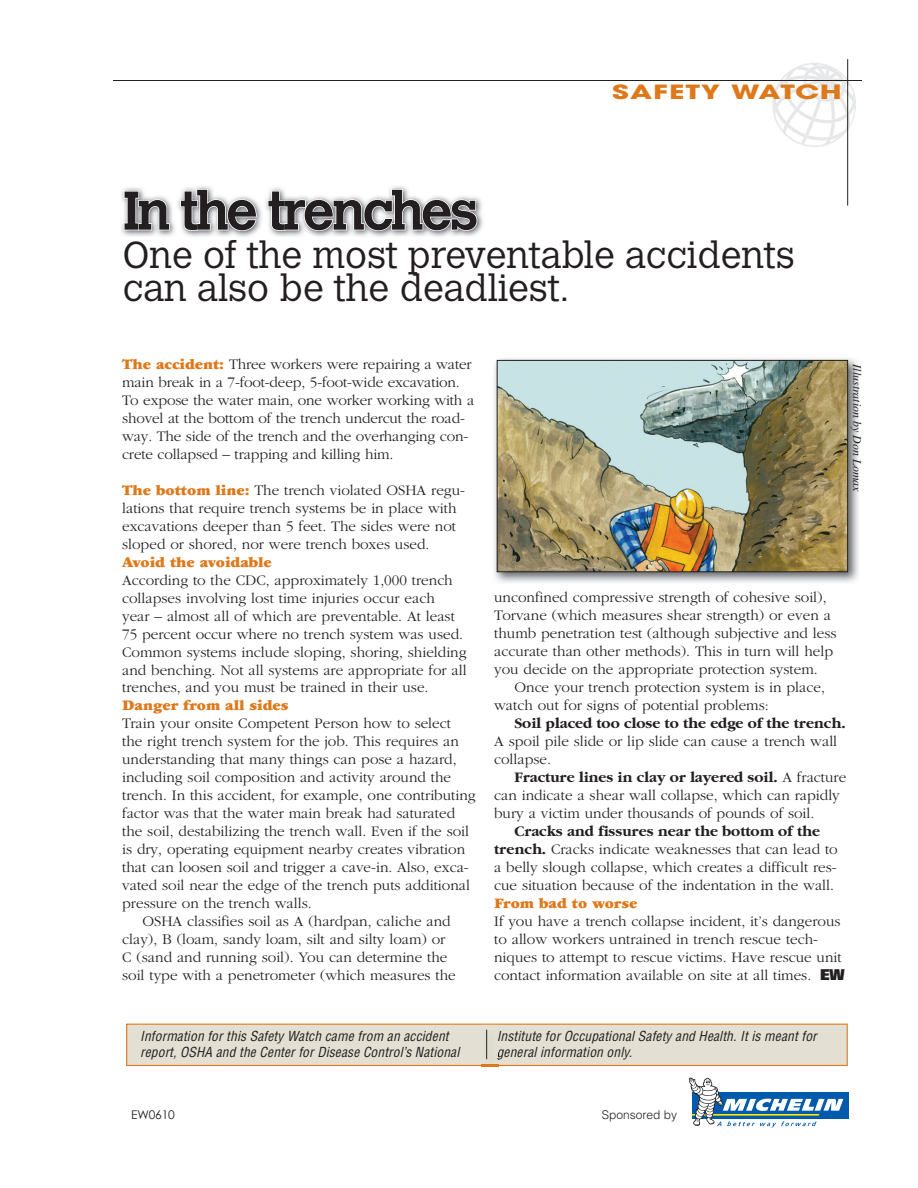
<style>
.page{position:relative;width:918px;height:1188px;background:#fff}
.page>*{position:absolute;margin:0;border:0;box-sizing:border-box;transform-origin:0 0}
.t1{font:700 54px "Calvert";letter-spacing:-.05em;color:#231f20}
.t2{font:300 37.5px/33px "Calvert";color:#231f20}
.t3{font:700 19.5px "Avant Garde";letter-spacing:.035em;color:#de791b;scale:1.5 1}
.t4{font:300 15.15px/18px "Garamond";color:#231f20}
.t5{font:700 15.15px "Garamond";color:#231f20}
.t6{font:900 15.15px "Garamond";color:#de791b}
.t7{font:italic condensed 13.5px/16.5px "Helvetica";letter-spacing:.01em;color:#231f20}
.t8{font:italic 12px "Times";color:#231f20}
.t9{font:300 12px "Helvetica";color:#231f20}
.t10{font:12px "Century Gothic";letter-spacing:-.015em;color:#231f20}
.s1{font-weight:900;color:#de791b}
.s2{font-weight:300}
.s3{font-weight:700}
.s4{font-family:"Folio";font-weight:800}
</style>
<div class="page">
<svg style="left:772px;top:63px;width:84px;height:84px"></svg>
<hr style="left:114px;top:80px;width:748px;height:1px;background:#231f20">
<hr style="left:847px;top:59px;width:1px;height:147px;background:#231f20">
<svg style="left:126px;top:1024px;width:722px;height:43px;background:#e3dbcb"></svg>
<img style="left:121px;top:186px;width:362px;height:51px">
<svg style="left:123px;top:190px;width:48px;height:41px"></svg>
<svg style="left:179px;top:188px;width:79px;height:44px"></svg>
<svg style="left:267px;top:188px;width:211px;height:44px"></svg>
<img style="left:494px;top:358px;width:365px;height:225px">
<img style="left:499px;top:362px;width:347px;height:208px">
<div style="left:497px;top:360px;width:351px;height:212px;border:1px solid #231f20"></div>
<svg style="left:689px;top:1077px;width:160px;height:50px"></svg>
<p class="t1" style="left:123px;top:176px;width:357px">In the trenches</p>
<p class="t3" style="left:612px;top:79px;width:155px">SAFETY WATCH</p>
<p class="t2" style="left:123px;top:239px;width:674px">One of the most preventable accidents can also be the deadliest.</p>
<p class="t4" style="left:122px;top:355px;width:354px"><span class="s1">The accident:</span> Three workers were repairing a water main break in a 7-foot-deep, 5-foot-wide excavation.<br>To expose the water main, one worker working with a shovel at the bottom of the trench undercut the road&shy;way. The side of the trench and the overhanging con&shy;crete collapsed – trapping and killing him.</p>
<p class="t4" style="left:122px;top:481px;width:345px"><span class="s1">The bottom line:</span> The trench violated OSHA regu-</p>
<p class="t4" style="left:122px;top:499px;width:336px">lations that require trench systems be in place with</p>
<p class="t4" style="left:122px;top:517px;width:335px">excavations deeper than 5 feet. The sides were not</p>
<p class="t4" style="left:122px;top:535px;width:309px">sloped or shored, nor were trench boxes used.</p>
<p class="t6" style="left:122px;top:554px;width:151px">Avoid the avoidable</p>
<p class="t4" style="left:122px;top:571px;width:332px">According to the CDC, approximately 1,000 trench</p>
<p class="t4" style="left:122px;top:589px;width:314px">collapses involving lost time injuries occur each</p>
<p class="t4" style="left:122px;top:607px;width:334px">year – almost all of which are preventable. At least</p>
<p class="t4" style="left:122px;top:625px;width:342px">75 percent occur where no trench system was used.</p>
<p class="t4" style="left:122px;top:643px;width:346px">Common systems include sloping, shoring, shielding</p>
<p class="t4" style="left:122px;top:661px;width:346px">and benching. Not all systems are appropriate for all</p>
<p class="t4" style="left:122px;top:679px;width:308px">trenches, and you must be trained in their use.</p>
<p class="t6" style="left:122px;top:698px;width:168px">Danger from all sides</p>
<p class="t4" style="left:122px;top:715px;width:330px">Train your onsite Competent Person how to select</p>
<p class="t4" style="left:122px;top:733px;width:338px">the right trench system for the job. This requires an</p>
<p class="t4" style="left:122px;top:751px;width:336px">understanding that many things can pose a hazard,</p>
<p class="t4" style="left:122px;top:769px;width:331px">including soil composition and activity around the</p>
<p class="t4" style="left:122px;top:787px;width:355px">trench. In this accident, for example, one contributing</p>
<p class="t4" style="left:122px;top:805px;width:335px">factor was that the water main break had saturated</p>
<p class="t4" style="left:122px;top:823px;width:348px">the soil, destabilizing the trench wall. Even if the soil</p>
<p class="t4" style="left:122px;top:841px;width:345px">is dry, operating equipment nearby creates vibration</p>
<p class="t4" style="left:122px;top:859px;width:348px">that can loosen soil and trigger a cave-in. Also, exca-</p>
<p class="t4" style="left:122px;top:877px;width:349px">vated soil near the edge of the trench puts additional</p>
<p class="t4" style="left:122px;top:895px;width:191px">pressure on the trench walls.</p>
<p class="t4" style="left:142px;top:913px;width:310px">OSHA classifies soil as A (hardpan, caliche and</p>
<p class="t4" style="left:122px;top:931px;width:325px">clay), B (loam, sandy loam, silt and silty loam) or</p>
<p class="t4" style="left:122px;top:949px;width:327px">C (sand and running soil). You can determine the</p>
<p class="t4" style="left:122px;top:967px;width:335px">soil type with a penetrometer (which measures the</p>
<p class="t8" style="left:864px;top:364px;width:129px;rotate:90deg">Illustration by Don Lomax</p>
<p class="t4" style="left:494px;top:589px;width:334px">unconfined compressive strength of cohesive soil),</p>
<p class="t4" style="left:494px;top:607px;width:338px">Torvane (which measures shear strength) or even a</p>
<p class="t4" style="left:494px;top:625px;width:344px">thumb penetration test (although subjective and less</p>
<p class="t4" style="left:494px;top:643px;width:340px">accurate than other methods). This in turn will help</p>
<p class="t4" style="left:494px;top:661px;width:325px">you decide on the appropriate protection system.</p>
<p class="t4" style="left:514px;top:679px;width:312px">Once your trench protection system is in place,</p>
<p class="t4" style="left:494px;top:697px;width:276px">watch out for signs of potential problems:</p>
<p class="t5" style="left:514px;top:716px;width:333px">Soil placed too close to the edge of the trench.</p>
<p class="t4" style="left:494px;top:733px;width:345px">A spoil pile slide or lip slide can cause a trench wall</p>
<p class="t4" style="left:494px;top:751px;width:58px">collapse.</p>
<p class="t5" style="left:514px;top:770px;width:334px">Fracture lines in clay or layered soil. <span class="s2">A fracture</span></p>
<p class="t4" style="left:494px;top:787px;width:347px">can indicate a shear wall collapse, which can rapidly</p>
<p class="t4" style="left:494px;top:805px;width:322px">bury a victim under thousands of pounds of soil.</p>
<p class="t5" style="left:514px;top:824px;width:307px">Cracks and fissures near the bottom of the</p>
<p class="t4" style="left:494px;top:841px;width:345px"><span class="s3">trench.</span> Cracks indicate weaknesses that can lead to</p>
<p class="t4" style="left:494px;top:859px;width:344px">a belly slough collapse, which creates a difficult res-</p>
<p class="t4" style="left:494px;top:877px;width:341px">cue situation because of the indentation in the wall.</p>
<p class="t6" style="left:494px;top:895px;width:145px">From bad to worse</p>
<p class="t4" style="left:494px;top:913px;width:348px">If you have a trench collapse incident, it’s dangerous</p>
<p class="t4" style="left:494px;top:931px;width:325px">to allow workers untrained in trench rescue tech-</p>
<p class="t4" style="left:494px;top:949px;width:349px">niques to attempt to rescue victims. Have rescue unit</p>
<p class="t4" style="left:494px;top:967px;width:352px">contact information available on site at all times. <span class="s4">EW</span></p>
<p class="t7" style="left:140px;top:1028px;width:321px">Information for this Safety Watch came from an accident report, OSHA and the Center for Disease Control’s National</p>
<p class="t7" style="left:497px;top:1028px;width:322px">Institute for Occupational Safety and Health. It is meant for general information only.</p>
<p class="t10" style="left:131px;top:1108px;width:45px">EW0610</p>
<p class="t9" style="left:602px;top:1107px;width:77px">Sponsored by</p>
</div>
